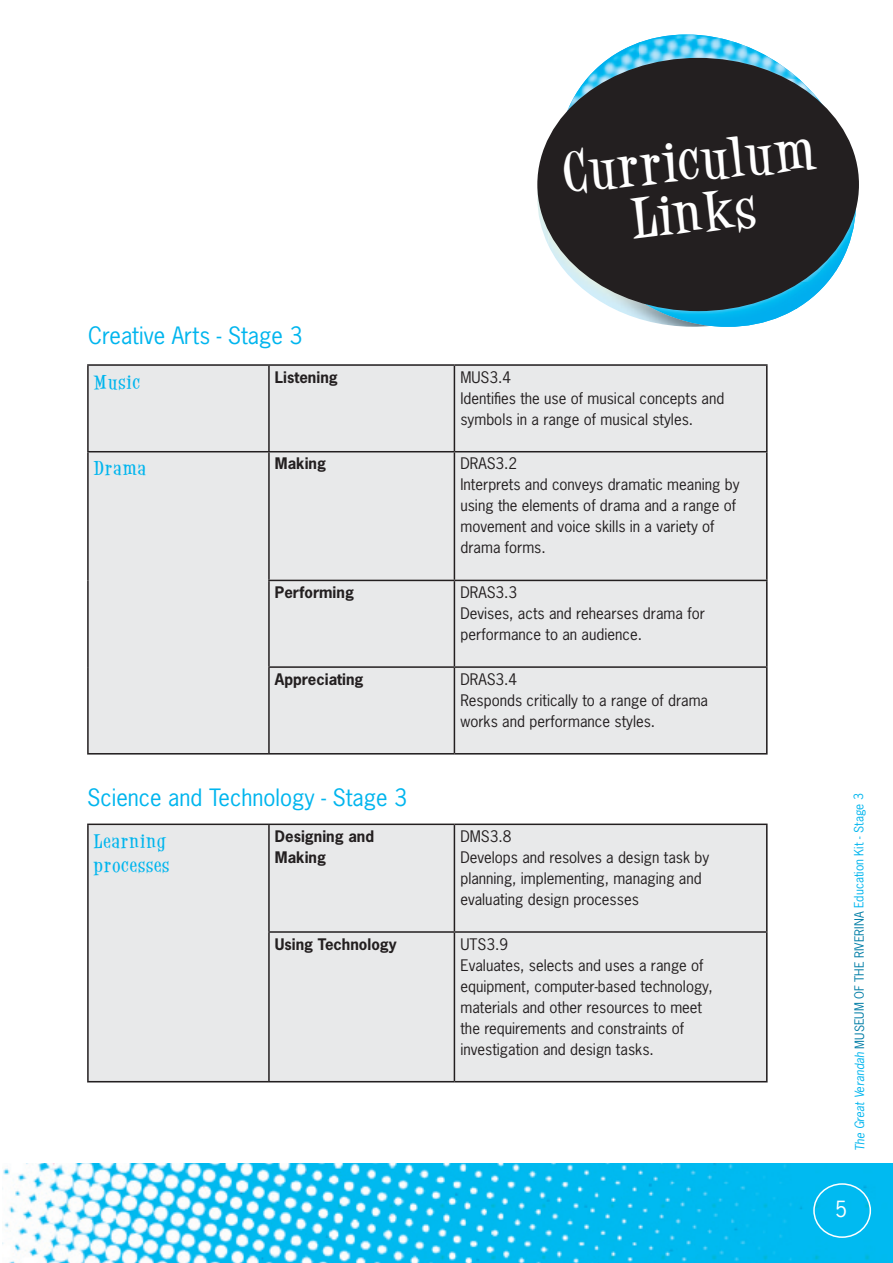
<style>
.page{position:relative;width:893px;height:1263px;background:#fff}
.page>*{position:absolute;margin:0;border:0;box-sizing:border-box;transform-origin:0 0}
.t1{font:700 43.5px/52.2px "Desigers";color:#fff;text-align:center}
.t2{font:22.5px "News Gothic Std";color:#00b5ee}
.t3{font:21px "News Gothic Std";color:#fff}
.t4{font:15px/21px "News Gothic Std";color:#231f20}
.t5{font:700 15px/21px "News Gothic Std";color:#231f20}
.t6{font:700 15px/24px "Desigers";letter-spacing:.1em;color:#00b5ee}
.t7{font:12px "News Gothic Std";letter-spacing:-.005em;color:#007da6}
.s1{font-style:italic;color:#00b5ee}
.s2{color:#00b5ee}
</style>
<div class="page">
<img style="left:2px;top:1163px;width:891px;height:100px">
<div style="left:813px;top:1183px;width:58px;height:55px;border:2px solid #fff;border-radius:50%"></div>
<img style="left:651px;top:35px;width:72px;height:4px">
<img style="left:596px;top:42px;width:44px;height:27px">
<img style="left:640px;top:39px;width:147px;height:30px">
<img style="left:848px;top:138px;width:9px;height:24px">
<img style="left:848px;top:207px;width:9px;height:40px">
<img style="left:537px;top:151px;width:11px;height:93px">
<img style="left:548px;top:128px;width:160px;height:199px">
<img style="left:556px;top:69px;width:292px;height:214px">
<img style="left:591px;top:283px;width:236px;height:43px">
<div style="left:537px;top:58px;width:322px;height:253px;background:#231f20;border-radius:50%"></div>
<div style="left:87px;top:364px;width:680px;height:391px;background:#e8e9ea"></div>
<hr style="left:87px;top:364px;width:182px;height:2px;background:#231f20">
<hr style="left:87px;top:366px;width:2px;height:85px;background:#231f20">
<hr style="left:269px;top:364px;width:185px;height:2px;background:#231f20">
<hr style="left:268px;top:366px;width:2px;height:85px;background:#231f20">
<hr style="left:454px;top:364px;width:313px;height:2px;background:#231f20">
<hr style="left:454px;top:366px;width:1px;height:85px;background:#231f20">
<hr style="left:766px;top:366px;width:1px;height:85px;background:#231f20">
<hr style="left:87px;top:451px;width:182px;height:1px;background:#231f20">
<hr style="left:87px;top:452px;width:2px;height:128px;background:#231f20">
<hr style="left:269px;top:451px;width:185px;height:1px;background:#231f20">
<hr style="left:268px;top:452px;width:2px;height:128px;background:#231f20">
<hr style="left:454px;top:451px;width:313px;height:1px;background:#231f20">
<hr style="left:454px;top:452px;width:1px;height:128px;background:#231f20">
<hr style="left:766px;top:452px;width:1px;height:128px;background:#231f20">
<hr style="left:87px;top:580px;width:2px;height:87px;background:#231f20">
<hr style="left:268px;top:580px;width:186px;height:1px;background:#231f20">
<hr style="left:268px;top:581px;width:2px;height:85px;background:#231f20">
<hr style="left:454px;top:580px;width:313px;height:1px;background:#231f20">
<hr style="left:454px;top:581px;width:1px;height:85px;background:#231f20">
<hr style="left:766px;top:581px;width:1px;height:85px;background:#231f20">
<hr style="left:87px;top:667px;width:2px;height:86px;background:#231f20">
<hr style="left:268px;top:666px;width:186px;height:2px;background:#231f20">
<hr style="left:268px;top:668px;width:2px;height:85px;background:#231f20">
<hr style="left:454px;top:666px;width:313px;height:2px;background:#231f20">
<hr style="left:454px;top:668px;width:1px;height:85px;background:#231f20">
<hr style="left:766px;top:668px;width:1px;height:85px;background:#231f20">
<hr style="left:87px;top:753px;width:182px;height:1px;background:#231f20">
<hr style="left:269px;top:753px;width:185px;height:1px;background:#231f20">
<hr style="left:454px;top:753px;width:313px;height:1px;background:#231f20">
<div style="left:87px;top:823px;width:680px;height:259px;background:#e8e9ea"></div>
<hr style="left:87px;top:823px;width:182px;height:2px;background:#231f20">
<hr style="left:87px;top:825px;width:2px;height:107px;background:#231f20">
<hr style="left:269px;top:823px;width:185px;height:2px;background:#231f20">
<hr style="left:268px;top:825px;width:2px;height:106px;background:#231f20">
<hr style="left:454px;top:823px;width:313px;height:2px;background:#231f20">
<hr style="left:454px;top:825px;width:1px;height:106px;background:#231f20">
<hr style="left:766px;top:825px;width:1px;height:106px;background:#231f20">
<hr style="left:87px;top:932px;width:2px;height:149px;background:#231f20">
<hr style="left:268px;top:931px;width:186px;height:2px;background:#231f20">
<hr style="left:268px;top:933px;width:2px;height:148px;background:#231f20">
<hr style="left:454px;top:931px;width:313px;height:2px;background:#231f20">
<hr style="left:454px;top:933px;width:1px;height:148px;background:#231f20">
<hr style="left:766px;top:933px;width:1px;height:148px;background:#231f20">
<hr style="left:87px;top:1081px;width:182px;height:1px;background:#231f20">
<hr style="left:269px;top:1081px;width:185px;height:1px;background:#231f20">
<hr style="left:454px;top:1081px;width:313px;height:1px;background:#231f20">
<h1 class="t1" style="left:560px;top:146px;width:255px;rotate:-5deg">Curriculum<br>Links</h1>
<h2 class="t2" style="left:88px;top:321px;width:216px">Creative Arts - Stage 3</h2>
<p class="t6" style="left:94px;top:370px;width:48px">Music</p>
<p class="t5" style="left:275px;top:366px;width:64px">Listening</p>
<p class="t4" style="left:460px;top:366px;width:265px">MUS3.4<br>Identifies the use of musical concepts and symbols in a range of musical styles.</p>
<p class="t6" style="left:94px;top:457px;width:53px">Drama</p>
<p class="t5" style="left:275px;top:453px;width:53px">Making</p>
<p class="t4" style="left:460px;top:453px;width:281px">DRAS3.2<br>Interprets and conveys dramatic meaning by using the elements of drama and a range of movement and voice skills in a variety of drama forms.</p>
<p class="t5" style="left:275px;top:582px;width:81px">Performing</p>
<p class="t4" style="left:460px;top:582px;width:246px">DRAS3.3<br>Devises, acts and rehearses drama for performance to an audience.</p>
<p class="t5" style="left:275px;top:668px;width:90px">Appreciating</p>
<p class="t4" style="left:460px;top:668px;width:249px">DRAS3.4<br>Responds critically to a range of drama works and performance styles.</p>
<h2 class="t2" style="left:87px;top:783px;width:322px">Science and Technology - Stage 3</h2>
<p class="t6" style="left:94px;top:829px;width:77px">Learning processes</p>
<p class="t5" style="left:275px;top:825px;width:101px">Designing and<br>Making</p>
<p class="t4" style="left:460px;top:826px;width:250px">DMS3.8<br>Develops and resolves a design task by planning, implementing, managing and evaluating design processes</p>
<p class="t5" style="left:275px;top:933px;width:123px">Using Technology</p>
<p class="t4" style="left:460px;top:933px;width:254px">UTS3.9<br>Evaluates, selects and uses a range of equipment, computer-based technology, materials and other resources to meet the requirements and constraints of investigation and design tasks.</p>
<p class="t7" style="left:852px;top:1151px;width:359px;rotate:-90deg"><span class="s1">The Great Verandah</span> MUSEUM OF THE RIVERINA <span class="s2">Education Kit - Stage 3</span></p>
<h3 class="t3" style="left:835px;top:1195px;width:14px">5</h3>
</div>
